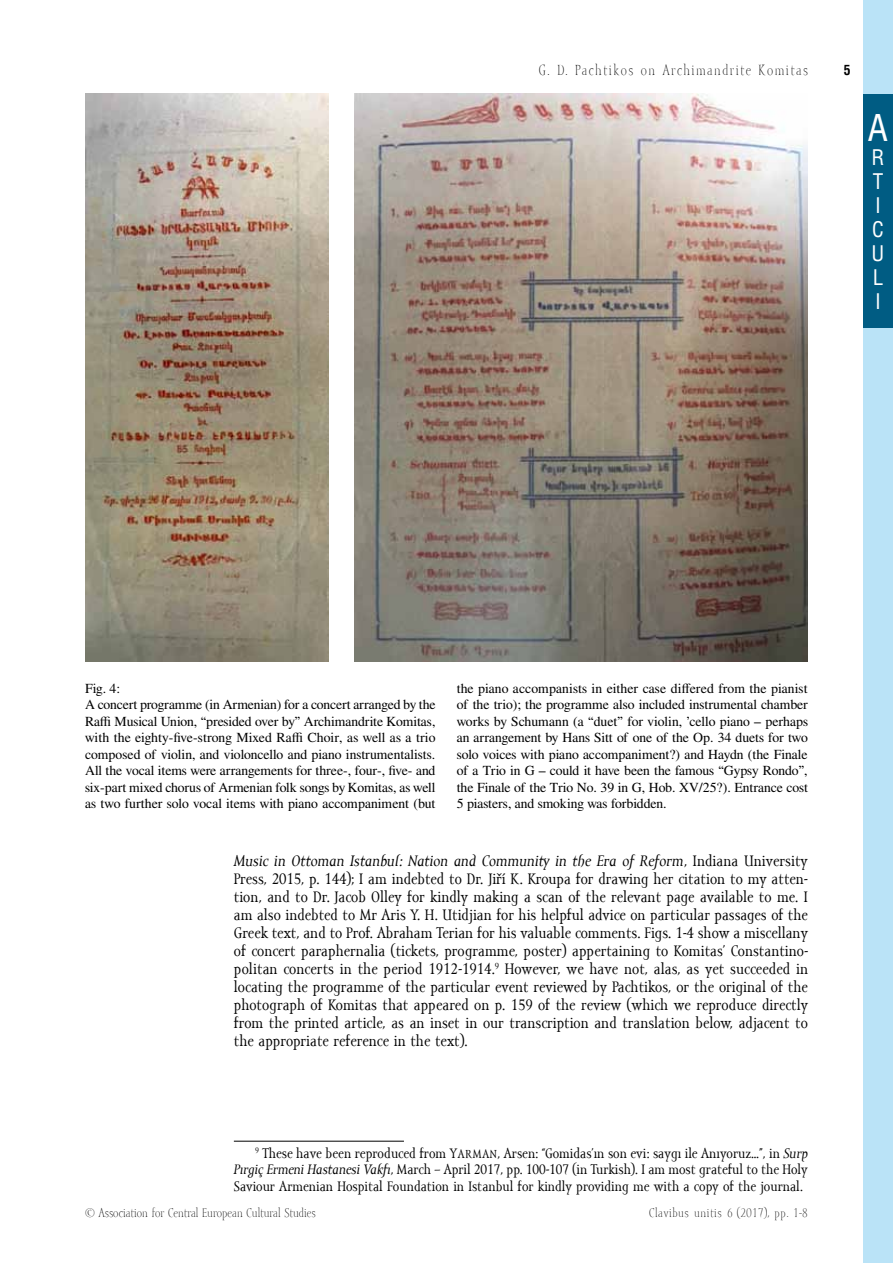
<style>
.page{position:relative;width:893px;height:1263px;background:#fff}
.page>*{position:absolute;margin:0;border:0;box-sizing:border-box;transform-origin:0 0}
.t1{font:36px "Switzerland Condensed";color:#fff}
.t2{font:21px/24px "Switzerland Condensed";color:#fff}
.t3{font:15.6px/18px "Mramor Text CE";color:#000;text-align:justify}
.t4{font:15px "Mramor Light CE";letter-spacing:.1em;color:#000}
.t5{font:14.1px/16.5px "Mramor Text CE";color:#000;text-align:justify}
.t6{font:13.8px/16.5px "Free Serif";letter-spacing:-.005em;color:#000}
.t7{font:700 13.5px "Switzerland Condensed";color:#000}
.t8{font:12.75px "Mramor Light CE";color:#000}
.t9{font:12.75px "Mramor Light CE";letter-spacing:.05em;color:#000}
.s1{font-style:italic}
.s2{font-family:"Mramor Text CE SC850"}
.s3{font-family:"Mramor Text CE SC850";font-size:12px}
</style>
<div class="page">
<div style="left:863px;top:0;width:30px;height:1263px;background:#bae3f7"></div>
<div style="left:863px;top:94px;width:30px;height:233px;background:#005c83"></div>
<hr style="left:234px;top:1141px;width:170px;height:1px;background:#000">
<img style="left:85px;top:94px;width:244px;height:568px">
<img style="left:354px;top:94px;width:454px;height:568px">
<p class="t4" style="left:539px;top:62px;width:271px">G. D. Pachtikos on Archimandrite Komitas</p>
<p class="t7" style="left:844px;top:62px;width:8px">5</p>
<h1 class="t1" style="left:868px;top:106px;width:22px">A</h1>
<h2 class="t2" style="left:872px;top:145px;width:14px">R<br>T<br>I<br>C<br>U<br>L<br>I</h2>
<p class="t6" style="left:85px;top:680px;width:352px">Fig. 4:<br>A concert programme (in Armenian) for a concert arranged by the Raffi Musical Union, “presided over by” Archimandrite Komitas, with the eighty-five-strong Mixed Raffi Choir, as well as a trio composed of violin, and violoncello and piano instrumentalists.<br>All the vocal items were arrangements for three-, four-, five- and six-part mixed chorus of Armenian folk songs by Komitas, as well as two further solo vocal items with piano accompaniment (but</p>
<p class="t6" style="left:457px;top:680px;width:353px;text-align:justify">the piano accompanists in either case differed from the pianist of the trio); the programme also included instrumental chamber works by Schumann (a “duet” for violin, ’cello piano – perhaps an arrangement by Hans Sitt of one of the Op. 34 duets for two solo voices with piano accompaniment?) and Haydn (the Finale of a Trio in G – could it have been the famous “Gypsy Rondo”, the Finale of the Trio No. 39 in G, Hob. XV/25?). Entrance cost 5 piasters, and smoking was forbidden.</p>
<p class="t3" style="left:234px;top:853px;width:576px"><span class="s1">Music in Ottoman Istanbul: Nation and Community in the Era of Reform</span>, Indiana University Press, 2015, p. 144); I am indebted to Dr. Jiří K. Kroupa for drawing her citation to my atten&shy;tion, and to Dr. Jacob Olley for kindly making a scan of the relevant page available to me. I am also indebted to Mr Aris Y. H. Utidjian for his helpful advice on particular passages of the Greek text, and to Prof. Abraham Terian for his valuable comments. Figs. 1-4 show a miscellany of concert paraphernalia (tickets, programme, poster) appertaining to Komitas’ Constantino&shy;politan concerts in the period 1912-1914.<sup>9</sup> However, we have not, alas, as yet succeeded in locating the programme of the particular event reviewed by Pachtikos, or the original of the photograph of Komitas that appeared on p. 159 of the review (which we reproduce directly from the printed article, as an inset in our transcription and translation below, adjacent to the appropriate reference in the text).</p>
<p class="t5" style="left:234px;top:1146px;width:576px;text-indent:21px"><sup>9</sup> These have been reproduced from <span class="s2">Y</span><span class="s3">ARMAN</span>, Arsen: “Gomidas’ın son evi: saygı ile Anıyoruz…”, in <span class="s1">Surp Pırgiç Ermeni Hastanesi Vakfı</span>, March – April 2017, pp. 100-107 (in Turkish). I am most grateful to the Holy Saviour Armenian Hospital Foundation in Istanbul for kindly providing me with a copy of the journal.</p>
<p class="t8" style="left:85px;top:1205px;width:232px">© Association for Central European Cultural Studies</p>
<p class="t9" style="left:649px;top:1205px;width:160px">Clavibus unitis 6 (2017), pp. 1-8</p>
</div>
